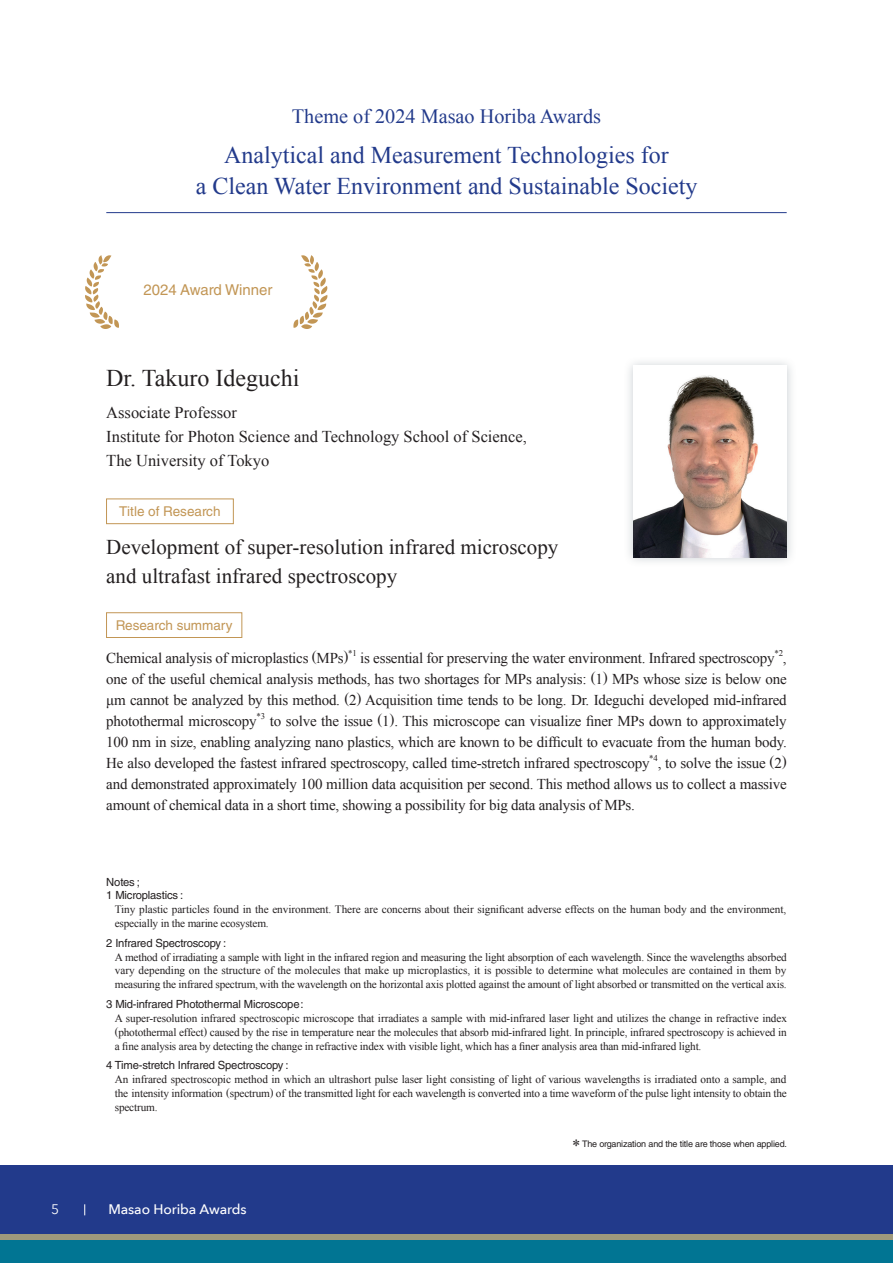
<style>
.page{position:relative;width:893px;height:1263px;background:#fff}
.page>*{position:absolute;margin:0;border:0;box-sizing:border-box;transform-origin:0 0}
.t1{font:24px/31.3px "Times New Roman";color:#223a8b;text-align:center}
.t2{font:24px "Times New Roman";color:#231f20}
.t3{font:21px/28.5px "Times New Roman";color:#231f20}
.t4{font:20.25px "Times New Roman";color:#223a8b}
.t5{font:16.5px/24px "Times New Roman";color:#231f20}
.t6{font:15px/21px "Times New Roman";letter-spacing:-.015em;color:#231f20;text-align:justify}
.t7{font:15px "Helvetica LT Std";color:#c29655}
.t8{font:500 13.8px "Avenir Next";letter-spacing:-.005em;color:#fff}
.t9{font:13.8px "Avenir Next";color:#fff}
.t10{font:13.5px "Helvetica LT Std";color:#c29655}
.t11{font:11.25px/13.8px "Times New Roman";letter-spacing:-.015em;color:#231f20;text-align:justify}
.t12{font:11.25px/13.8px "Helvetica LT Std";letter-spacing:-.015em;color:#231f20}
.t13{font:9px "Helvetica LT Std";letter-spacing:-.02em;color:#231f20}
.t14{font:8.7px "Times New Roman";color:#231f20}
.s1{font-family:"Times New Roman";font-size:16.65px}
</style>
<div class="page">
<div style="left:0;top:1240px;width:893px;height:23px;background:#017593"></div>
<div style="left:0;top:1233px;width:893px;height:7px;background:#9f997c"></div>
<div style="left:0;top:1165px;width:893px;height:68px;background:#223a8b"></div>
<hr style="left:106px;top:212px;width:681px;height:1px;background:#223a8b">
<svg style="left:85px;top:255px;width:34px;height:74px"></svg>
<svg style="left:293px;top:255px;width:34px;height:74px"></svg>
<div style="left:106px;top:498px;width:128px;height:26px;border:1px solid #c29655"></div>
<div style="left:106px;top:612px;width:136px;height:26px;border:1px solid #c29655"></div>
<div style="left:624px;top:356px;width:173px;height:211px;background:#64737f;opacity:.35"></div>
<img style="left:634px;top:366px;width:153px;height:191px">
<h3 class="t4" style="left:292px;top:103px;width:311px">Theme of 2024 Masao Horiba Awards</h3>
<h1 class="t1" style="left:196px;top:139px;width:503px">Analytical and Measurement Technologies for<br>a Clean Water Environment and Sustainable Society</h1>
<h3 class="t7" style="left:144px;top:281px;width:130px">2024 Award Winner</h3>
<h1 class="t2" style="left:106px;top:361px;width:195px">Dr. Takuro Ideguchi</h1>
<h3 class="t5" style="left:106px;top:401px;width:422px">Associate Professor<br>Institute for Photon Science and Technology School of Science,<br>The University of Tokyo</h3>
<p class="t10" style="left:119px;top:503px;width:103px">Title of Research</p>
<h2 class="t3" style="left:106px;top:532px;width:454px">Development of super-resolution infrared microscopy and ultrafast infrared spectroscopy</h2>
<p class="t10" style="left:116px;top:617px;width:118px">Research summary</p>
<h3 class="t6" style="left:106px;top:647px;width:670px">Chemical analysis of microplastics (MPs)<sup>*1</sup> is essential for preserving the water environment. Infrared spectroscopy</h3>
<p class="t14" style="left:774px;top:647px;width:10px">*2</p>
<p class="t6" style="left:106px;top:647px;width:682px;text-indent:677px">, one of the useful chemical analysis methods, has two shortages for MPs analysis: (1) MPs whose size is below one μm cannot be analyzed by this method. (2) Acquisition time tends to be long. Dr. Ideguchi developed mid-infrared photothermal microscopy</p>
<p class="t14" style="left:256px;top:710px;width:10px">*3</p>
<p class="t6" style="left:106px;top:710px;width:682px;text-indent:163px">to solve the issue (1). This microscope can visualize finer MPs down to approximately 100 nm in size, enabling analyzing nano plastics, which are known to be difficult to evacuate from the human body.<br>He also developed the fastest infrared spectroscopy, called time-stretch infrared spectroscopy</p>
<p class="t14" style="left:649px;top:752px;width:10px">*4</p>
<h3 class="t6" style="left:106px;top:752px;width:682px;text-indent:551px">, to solve the issue (2) and demonstrated approximately 100 million data acquisition per second. This method allows us to collect a massive amount of chemical data in a short time, showing a possibility for big data analysis of MPs.</h3>
<p class="t12" style="left:106px;top:875px;width:79px">Notes ;<br>1 Microplastics :</p>
<p class="t11" style="left:115px;top:902px;width:673px">Tiny plastic particles found in the environment. There are concerns about their significant adverse effects on the human body and the environment, especially in the marine ecosystem.</p>
<p class="t12" style="left:106px;top:936px;width:122px">2 Infrared Spectroscopy :</p>
<p class="t11" style="left:115px;top:950px;width:673px">A method of irradiating a sample with light in the infrared region and measuring the light absorption of each wavelength. Since the wavelengths absorbed vary depending on the structure of the molecules that make up microplastics, it is possible to determine what molecules are contained in them by measuring the infrared spectrum, with the wavelength on the horizontal axis plotted against the amount of light absorbed or transmitted on the vertical axis.</p>
<p class="t12" style="left:106px;top:997px;width:199px">3 Mid-infrared Photothermal Microscope:</p>
<p class="t11" style="left:115px;top:1011px;width:674px">A super-resolution infrared spectroscopic microscope that irradiates a sample with mid-infrared laser light and utilizes the change in refractive index (photothermal effect) caused by the rise in temperature near the molecules that absorb mid-infrared light. In principle, infrared spectroscopy is achieved in a fine analysis area by detecting the change in refractive index with visible light, which has a finer analysis area than mid-infrared light.</p>
<p class="t12" style="left:106px;top:1058px;width:184px">4 Time-stretch Infrared Spectroscopy :</p>
<p class="t11" style="left:115px;top:1072px;width:673px">An infrared spectroscopic method in which an ultrashort pulse laser light consisting of light of various wavelengths is irradiated onto a sample, and the intensity information (spectrum) of the transmitted light for each wavelength is converted into a time waveform of the pulse light intensity to obtain the spectrum.</p>
<p class="t9" style="left:51px;top:1201px;width:10px">5</p>
<p class="t8" style="left:108px;top:1201px;width:140px">Masao Horiba Awards</p>
<p class="t13" style="left:572px;top:1138px;width:216px"><span class="s1">*</span> The organization and the title are those when applied.</p>
</div>
